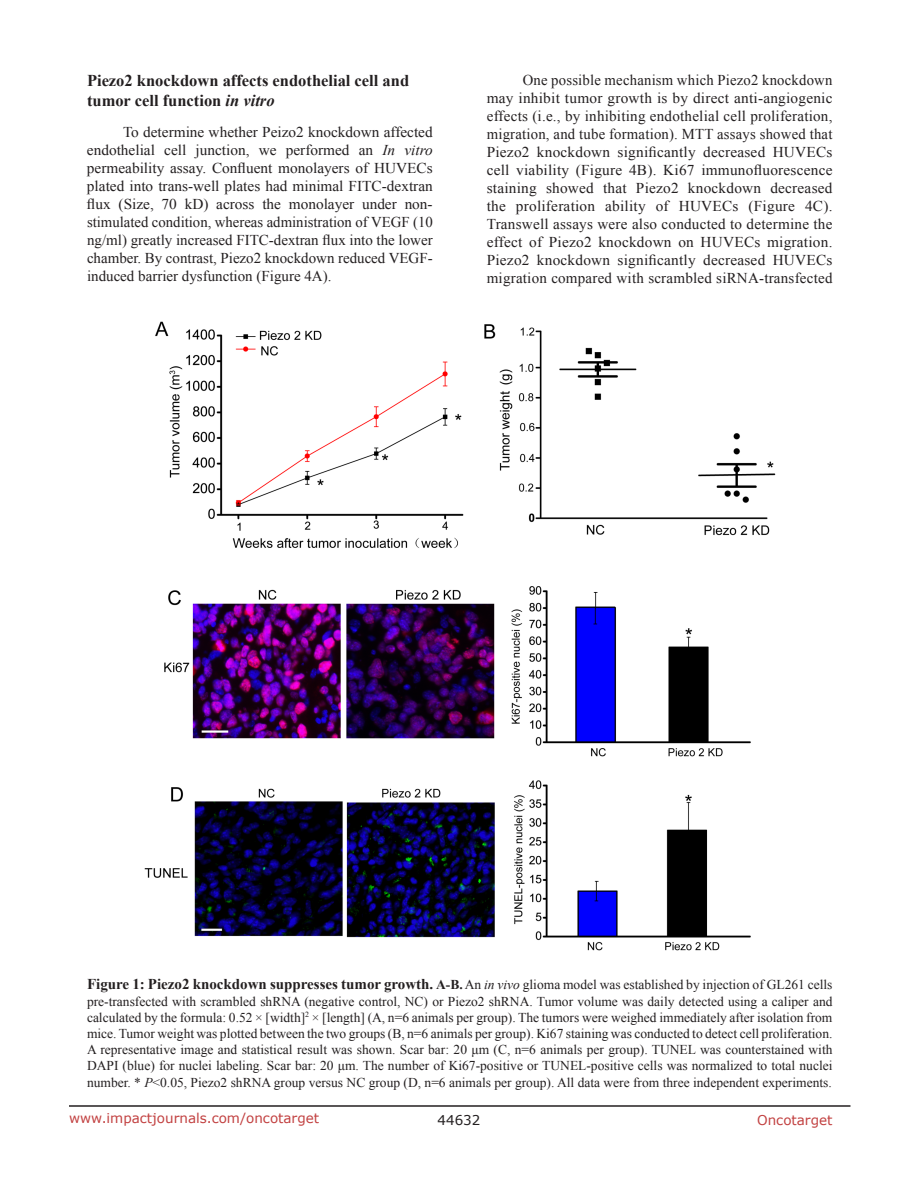
<style>
.page{position:relative;width:918px;height:1188px;background:#fff}
.page>*{position:absolute;margin:0;border:0;box-sizing:border-box;transform-origin:0 0}
.t1{font:700 16.5px/19.8px "Times New Roman";color:#231f20}
.t2{font:15px/18px "Times New Roman";letter-spacing:.005em;color:#231f20;text-align:justify}
.t3{font:13.5px/16.2px "Times New Roman";color:#231f20;text-align:justify}
.t4{font:13.5px "Verdana";color:#c24141}
.t5{font:13.5px "Verdana";color:#231f20}
.s1{font-style:italic}
.s2{font-weight:700;font-size:15px}
.s3{font-weight:700}
</style>
<div class="page">
<hr style="left:69px;top:1105px;width:781px;height:2px;background:#231f20">
<img style="left:144px;top:321px;width:632px;height:630px">
<p class="t1" style="left:87px;top:70px;width:324px">Piezo2 knockdown affects endothelial cell and tumor cell function <span class="s1">in vitro</span></p>
<p class="t2" style="left:87px;top:123px;width:347px;text-indent:36px">To determine whether Peizo2 knockdown affected endothelial cell junction, we performed an <span class="s1">In vitro </span>permeability assay. Confluent monolayers of HUVECs plated into trans-well plates had minimal FITC-dextran flux (Size, 70 kD) across the monolayer under non&shy;stimulated condition, whereas administration of VEGF (10 ng/ml) greatly increased FITC-dextran flux into the lower chamber. By contrast, Piezo2 knockdown reduced VEGF&shy;induced barrier dysfunction (Figure 4A).</p>
<p class="t2" style="left:487px;top:71px;width:347px;text-indent:36px">One possible mechanism which Piezo2 knockdown may inhibit tumor growth is by direct anti-angiogenic effects (i.e., by inhibiting endothelial cell proliferation, migration, and tube formation). MTT assays showed that Piezo2 knockdown significantly decreased HUVECs cell viability (Figure 4B). Ki67 immunofluorescence staining showed that Piezo2 knockdown decreased the proliferation ability of HUVECs (Figure 4C).<br>Transwell assays were also conducted to determine the effect of Piezo2 knockdown on HUVECs migration.<br>Piezo2 knockdown significantly decreased HUVECs migration compared with scrambled siRNA-transfected</p>
<p class="t3" style="left:87px;top:977px;width:747px"><span class="s2">Figure 1: Piezo2 knockdown suppresses tumor growth.</span> <span class="s3">A-B.</span> An <span class="s1">in vivo</span> glioma model was established by injection of GL261 cells pre-transfected with scrambled shRNA (negative control, NC) or Piezo2 shRNA. Tumor volume was daily detected using a caliper and calculated by the formula: 0.52 × [width]<sup>2</sup> × [length] (A, n=6 animals per group). The tumors were weighed immediately after isolation from mice. Tumor weight was plotted between the two groups (B, n=6 animals per group). Ki67 staining was conducted to detect cell proliferation.<br>A representative image and statistical result was shown. Scar bar: 20 μm (C, n=6 animals per group). TUNEL was counterstained with DAPI (blue) for nuclei labeling. Scar bar: 20 μm. The number of Ki67-positive or TUNEL-positive cells was normalized to total nuclei number. * <span class="s1">P</span>&lt;0.05, Piezo2 shRNA group versus NC group (D, n=6 animals per group). All data were from three independent experiments.</p>
<p class="t4" style="left:69px;top:1109px;width:252px">www.impactjournals.com/oncotarget</p>
<p class="t5" style="left:438px;top:1111px;width:44px">44632</p>
<p class="t4" style="left:757px;top:1111px;width:77px">Oncotarget</p>
</div>
